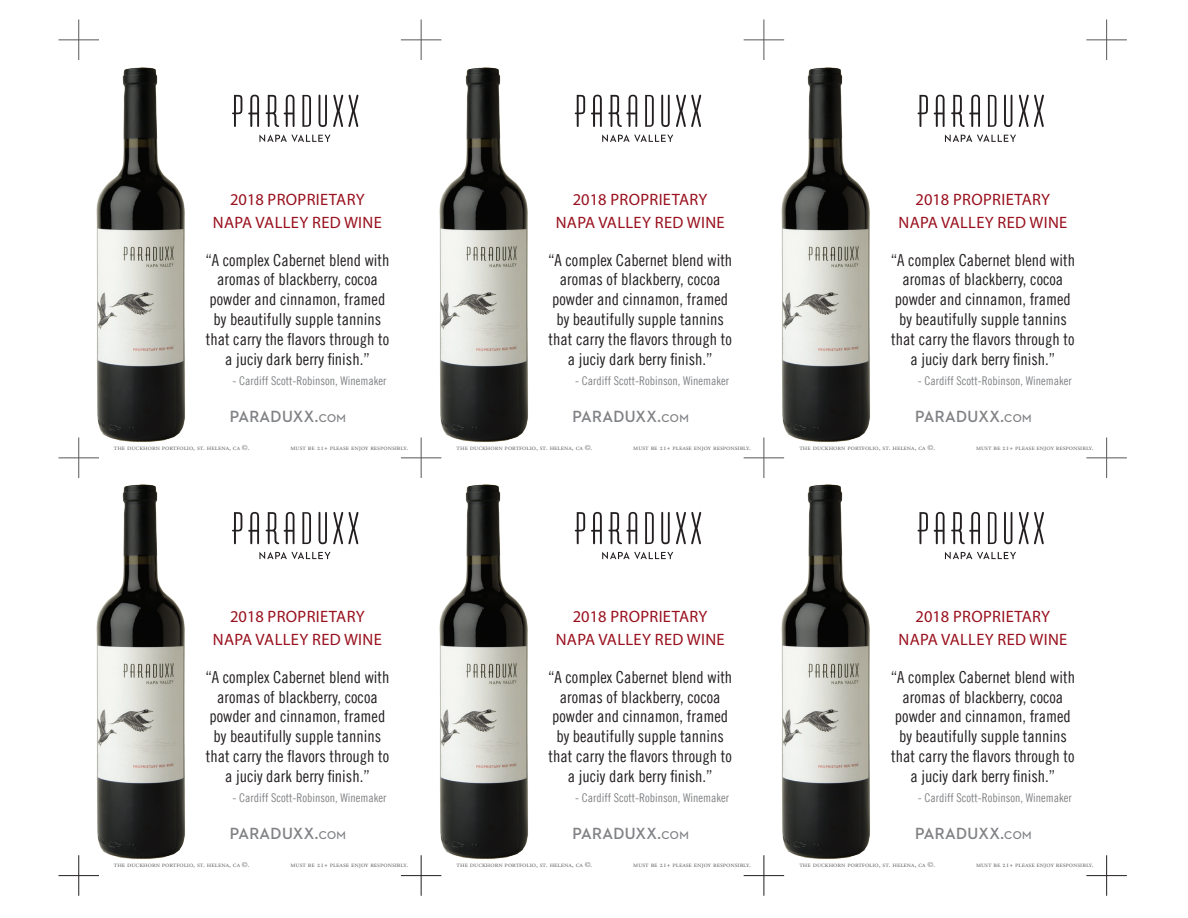
<style>
.page{position:relative;width:1188px;height:918px;background:#fff}
.page>*{position:absolute;margin:0;border:0;box-sizing:border-box;transform-origin:0 0}
.t1{font:16.5px/19.8px "Trade Gothic LT Cond Eighteen";color:#231f20;text-align:center}
.t2{font:16.5px/22.5px "Myriad Pro";letter-spacing:.02em;color:#99111e;text-align:center}
.t3{font:700 16.5px "Neutraface 2 Display";letter-spacing:.025em;color:#808285}
.t4{font:12px "Trade Gothic LT Cond Eighteen";color:#808285}
.t5{font:7.5px "Adobe Garamond Pro";color:#6c6d70}
.s1{font-style:inherit}
.s2{font-size:11.55px}
</style>
<div class="page">
<img style="left:96px;top:67px;width:89px;height:376px">
<svg style="left:232px;top:95px;width:126px;height:32px"></svg>
<svg style="left:259px;top:135px;width:72px;height:7px"></svg>
<img style="left:439px;top:67px;width:89px;height:376px">
<svg style="left:575px;top:95px;width:126px;height:32px"></svg>
<svg style="left:602px;top:135px;width:71px;height:7px"></svg>
<img style="left:781px;top:67px;width:89px;height:376px">
<svg style="left:918px;top:95px;width:126px;height:32px"></svg>
<svg style="left:945px;top:135px;width:71px;height:7px"></svg>
<img style="left:96px;top:484px;width:89px;height:376px">
<svg style="left:232px;top:512px;width:126px;height:32px"></svg>
<svg style="left:259px;top:552px;width:72px;height:7px"></svg>
<img style="left:439px;top:484px;width:89px;height:376px">
<svg style="left:575px;top:512px;width:126px;height:32px"></svg>
<svg style="left:602px;top:552px;width:71px;height:7px"></svg>
<img style="left:781px;top:484px;width:89px;height:376px">
<svg style="left:918px;top:512px;width:126px;height:32px"></svg>
<svg style="left:945px;top:552px;width:71px;height:7px"></svg>
<hr style="left:78px;top:20px;width:1px;height:40px;background:#57585a">
<hr style="left:59px;top:40px;width:40px;height:1px;background:#57585a">
<hr style="left:421px;top:20px;width:1px;height:40px;background:#57585a">
<hr style="left:401px;top:40px;width:40px;height:1px;background:#57585a">
<hr style="left:764px;top:20px;width:1px;height:40px;background:#57585a">
<hr style="left:744px;top:40px;width:40px;height:1px;background:#57585a">
<hr style="left:1106px;top:20px;width:1px;height:40px;background:#57585a">
<hr style="left:1086px;top:40px;width:41px;height:1px;background:#57585a">
<hr style="left:78px;top:438px;width:1px;height:40px;background:#57585a">
<hr style="left:59px;top:458px;width:40px;height:1px;background:#57585a">
<hr style="left:421px;top:438px;width:1px;height:40px;background:#57585a">
<hr style="left:401px;top:458px;width:40px;height:1px;background:#57585a">
<hr style="left:764px;top:438px;width:1px;height:40px;background:#57585a">
<hr style="left:744px;top:458px;width:40px;height:1px;background:#57585a">
<hr style="left:1106px;top:438px;width:1px;height:40px;background:#57585a">
<hr style="left:1086px;top:458px;width:41px;height:1px;background:#57585a">
<hr style="left:421px;top:855px;width:1px;height:41px;background:#231f20">
<hr style="left:401px;top:875px;width:40px;height:1px;background:#231f20">
<hr style="left:764px;top:855px;width:1px;height:41px;background:#231f20">
<hr style="left:744px;top:875px;width:40px;height:1px;background:#231f20">
<hr style="left:1106px;top:855px;width:1px;height:41px;background:#231f20">
<hr style="left:1086px;top:875px;width:41px;height:1px;background:#231f20">
<hr style="left:78px;top:855px;width:1px;height:41px;background:#231f20">
<hr style="left:59px;top:875px;width:40px;height:1px;background:#231f20">
<p class="t2" style="left:213px;top:188px;width:170px">2018 PROPRIETARY<br>NAPA VALLEY RED WINE</p>
<p class="t1" style="left:205px;top:250px;width:186px">“A complex Cabernet blend with aromas of blackberry, cocoa powder and cinnamon, framed by beautifully supple tannins that carry the flavors through to a juciy dark berry finish.”</p>
<p class="t4" style="left:232px;top:374px;width:155px">- Cardiff Scott-Robinson, Winemaker</p>
<p class="t2" style="left:556px;top:188px;width:170px">2018 PROPRIETARY<br>NAPA VALLEY RED WINE</p>
<p class="t1" style="left:548px;top:250px;width:186px">“A complex Cabernet blend with aromas of blackberry, cocoa powder and cinnamon, framed by beautifully supple tannins that carry the flavors through to a juciy dark berry finish.”</p>
<p class="t4" style="left:575px;top:374px;width:155px">- Cardiff Scott-Robinson, Winemaker</p>
<p class="t2" style="left:898px;top:188px;width:170px">2018 PROPRIETARY<br>NAPA VALLEY RED WINE</p>
<p class="t1" style="left:891px;top:250px;width:186px">“A complex Cabernet blend with aromas of blackberry, cocoa powder and cinnamon, framed by beautifully supple tannins that carry the flavors through to a juciy dark berry finish.”</p>
<p class="t4" style="left:918px;top:374px;width:155px">- Cardiff Scott-Robinson, Winemaker</p>
<p class="t3" style="left:230px;top:407px;width:118px">PARADUXX<span class="s1">.</span><span class="s2">COM</span></p>
<p class="t3" style="left:573px;top:407px;width:118px">PARADUXX<span class="s1">.</span><span class="s2">COM</span></p>
<p class="t3" style="left:915px;top:407px;width:118px">PARADUXX<span class="s1">.</span><span class="s2">COM</span></p>
<p class="t5" style="left:114px;top:443px;width:137px">the duckhorn portfolio, st. helena, ca ©.</p>
<p class="t5" style="left:291px;top:443px;width:119px">must be 21+ please enjoy responsibly.</p>
<p class="t5" style="left:457px;top:443px;width:137px">the duckhorn portfolio, st. helena, ca ©.</p>
<p class="t5" style="left:633px;top:443px;width:119px">must be 21+ please enjoy responsibly.</p>
<p class="t5" style="left:799px;top:443px;width:137px">the duckhorn portfolio, st. helena, ca ©.</p>
<p class="t5" style="left:976px;top:443px;width:119px">must be 21+ please enjoy responsibly.</p>
<p class="t2" style="left:213px;top:605px;width:170px">2018 PROPRIETARY<br>NAPA VALLEY RED WINE</p>
<p class="t1" style="left:205px;top:667px;width:186px">“A complex Cabernet blend with aromas of blackberry, cocoa powder and cinnamon, framed by beautifully supple tannins that carry the flavors through to a juciy dark berry finish.”</p>
<p class="t4" style="left:232px;top:791px;width:155px">- Cardiff Scott-Robinson, Winemaker</p>
<p class="t2" style="left:556px;top:605px;width:170px">2018 PROPRIETARY<br>NAPA VALLEY RED WINE</p>
<p class="t1" style="left:548px;top:667px;width:186px">“A complex Cabernet blend with aromas of blackberry, cocoa powder and cinnamon, framed by beautifully supple tannins that carry the flavors through to a juciy dark berry finish.”</p>
<p class="t4" style="left:575px;top:791px;width:155px">- Cardiff Scott-Robinson, Winemaker</p>
<p class="t2" style="left:898px;top:605px;width:170px">2018 PROPRIETARY<br>NAPA VALLEY RED WINE</p>
<p class="t1" style="left:891px;top:667px;width:186px">“A complex Cabernet blend with aromas of blackberry, cocoa powder and cinnamon, framed by beautifully supple tannins that carry the flavors through to a juciy dark berry finish.”</p>
<p class="t4" style="left:918px;top:791px;width:155px">- Cardiff Scott-Robinson, Winemaker</p>
<p class="t3" style="left:230px;top:824px;width:118px">PARADUXX<span class="s1">.</span><span class="s2">COM</span></p>
<p class="t3" style="left:573px;top:824px;width:118px">PARADUXX<span class="s1">.</span><span class="s2">COM</span></p>
<p class="t3" style="left:915px;top:824px;width:118px">PARADUXX<span class="s1">.</span><span class="s2">COM</span></p>
<p class="t5" style="left:114px;top:860px;width:137px">the duckhorn portfolio, st. helena, ca ©.</p>
<p class="t5" style="left:291px;top:860px;width:119px">must be 21+ please enjoy responsibly.</p>
<p class="t5" style="left:457px;top:860px;width:137px">the duckhorn portfolio, st. helena, ca ©.</p>
<p class="t5" style="left:633px;top:860px;width:119px">must be 21+ please enjoy responsibly.</p>
<p class="t5" style="left:799px;top:860px;width:137px">the duckhorn portfolio, st. helena, ca ©.</p>
<p class="t5" style="left:976px;top:860px;width:119px">must be 21+ please enjoy responsibly.</p>
</div>
